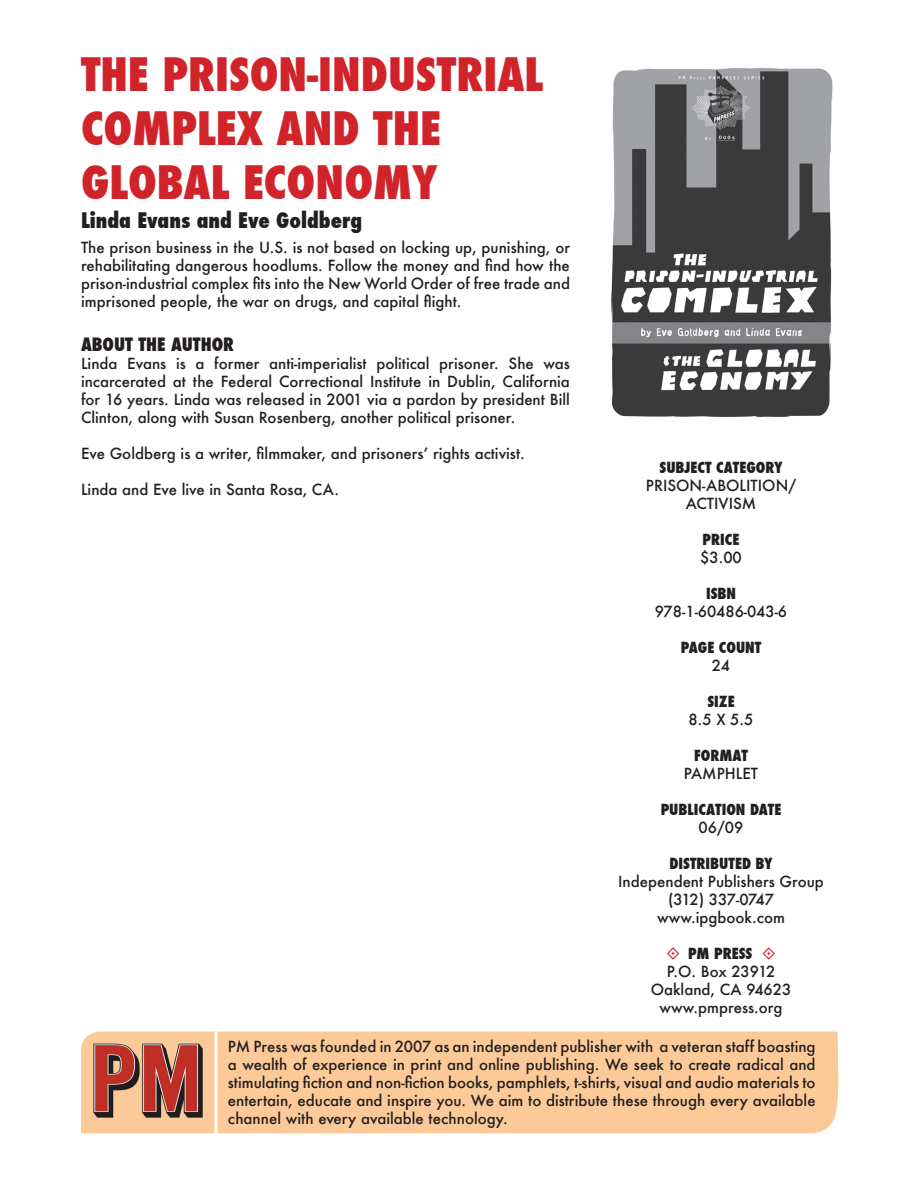
<style>
.page{position:relative;width:918px;height:1188px;background:#fff}
.page>*{position:absolute;margin:0;border:0;box-sizing:border-box;transform-origin:0 0}
.t1{font:800 condensed 45px/54px "Futura";color:#d1232a}
.t2{font:800 condensed 21px "Futura";color:#231f20}
.t3{font:800 condensed 18px "Futura";color:#231f20}
.t4{font:500 15px/18px "Futura";color:#231f20;text-align:justify}
.t5{font:800 condensed 15px "Futura";color:#231f20}
</style>
<div class="page">
<img style="left:611px;top:68px;width:222px;height:349px">
<div style="left:218px;top:1031px;width:621px;height:103px;background:#fcca98"></div>
<img style="left:81px;top:1031px;width:134px;height:103px">
<h1 class="t1" style="left:81px;top:48px;width:441px">THE PRISON-INDUSTRIAL<br>COMPLEX AND THE<br>GLOBAL</h1>
<h1 class="t1" style="left:243px;top:156px;width:196px">ECONOMY</h1>
<h2 class="t2" style="left:81px;top:206px;width:283px">LINDA EVANS AND EVE GOLDBERG</h2>
<p class="t4" style="left:81px;top:239px;width:491px">The prison business in the U.S. is not based on locking up, punishing, or rehabilitating dangerous hoodlums. Follow the money and find how the prison-industrial complex fits into the New World Order of free trade and imprisoned people, the war on drugs, and capital flight.</p>
<p class="t3" style="left:81px;top:332px;width:155px">ABOUT THE AUTHOR</p>
<p class="t4" style="left:81px;top:354px;width:491px">Linda Evans is a former anti-imperialist political prisoner. She was incarcerated at the Federal Correctional Institute in Dublin, California for 16 years. Linda was released in 2001 via a pardon by president Bill Clinton, along with Susan Rosenberg, another political prisoner.</p>
<p class="t4" style="left:81px;top:444px;width:445px">Eve Goldberg is a writer, filmmaker, and prisoners’ rights activist.</p>
<p class="t4" style="left:81px;top:480px;width:259px">Linda and Eve live in Santa Rosa, CA.</p>
<p class="t5" style="left:660px;top:457px;width:125px">SUBJECT CATEGORY</p>
<p class="t4" style="left:646px;top:476px;width:28px">prison</p>
<p class="t4" style="left:702px;top:476px;width:24px">-aboli</p>
<p class="t4" style="left:751px;top:476px;width:18px">tion</p>
<p class="t4" style="left:788px;top:476px;width:9px">/</p>
<p class="t4" style="left:686px;top:494px;width:11px">act</p>
<p class="t4" style="left:714px;top:494px;width:44px">ivism</p>
<p class="t5" style="left:703px;top:529px;width:38px">PRICE</p>
<p class="t4" style="left:700px;top:548px;width:43px">$3.00</p>
<p class="t5" style="left:706px;top:583px;width:30px">ISBN</p>
<p class="t4" style="left:655px;top:602px;width:134px">978-1-60486-043-6</p>
<p class="t5" style="left:681px;top:637px;width:82px">PAGE COUNT</p>
<p class="t4" style="left:712px;top:656px;width:20px">24</p>
<p class="t5" style="left:707px;top:691px;width:29px">SIZE</p>
<p class="t4" style="left:689px;top:710px;width:66px">8.5 X 5.5</p>
<p class="t5" style="left:694px;top:745px;width:55px">FORMAT</p>
<p class="t4" style="left:684px;top:764px;width:60px">pamphlet</p>
<p class="t5" style="left:661px;top:799px;width:122px">PUBLICATION DATE</p>
<p class="t4" style="left:699px;top:818px;width:46px">06/09</p>
<p class="t5" style="left:669px;top:853px;width:105px">DISTRIBUTED BY</p>
<p class="t4" style="left:618px;top:872px;width:207px;text-align:center">I ndependent Publishers Group (312) 337-0747 www.ipgbook.com</p>
<p class="t5" style="left:688px;top:943px;width:59px">PM PRESS</p>
<p class="t4" style="left:651px;top:962px;width:142px;text-align:center">P.O. Box 23912<br>Oakland, CA 94623 www.pmpress.org</p>
<p class="t4" style="left:228px;top:1037px;width:589px">PM Press was founded in 2007 as an independent publisher with a veteran staff boasting a wealth of experience in print and online publishing. We seek to create radical and stimulating fiction and non-fiction books, pamphlets, t-shirts, visual and audio materials to entertain, educate and inspire you. We aim to distribute these through every available channel with every available technology.</p>
</div>
